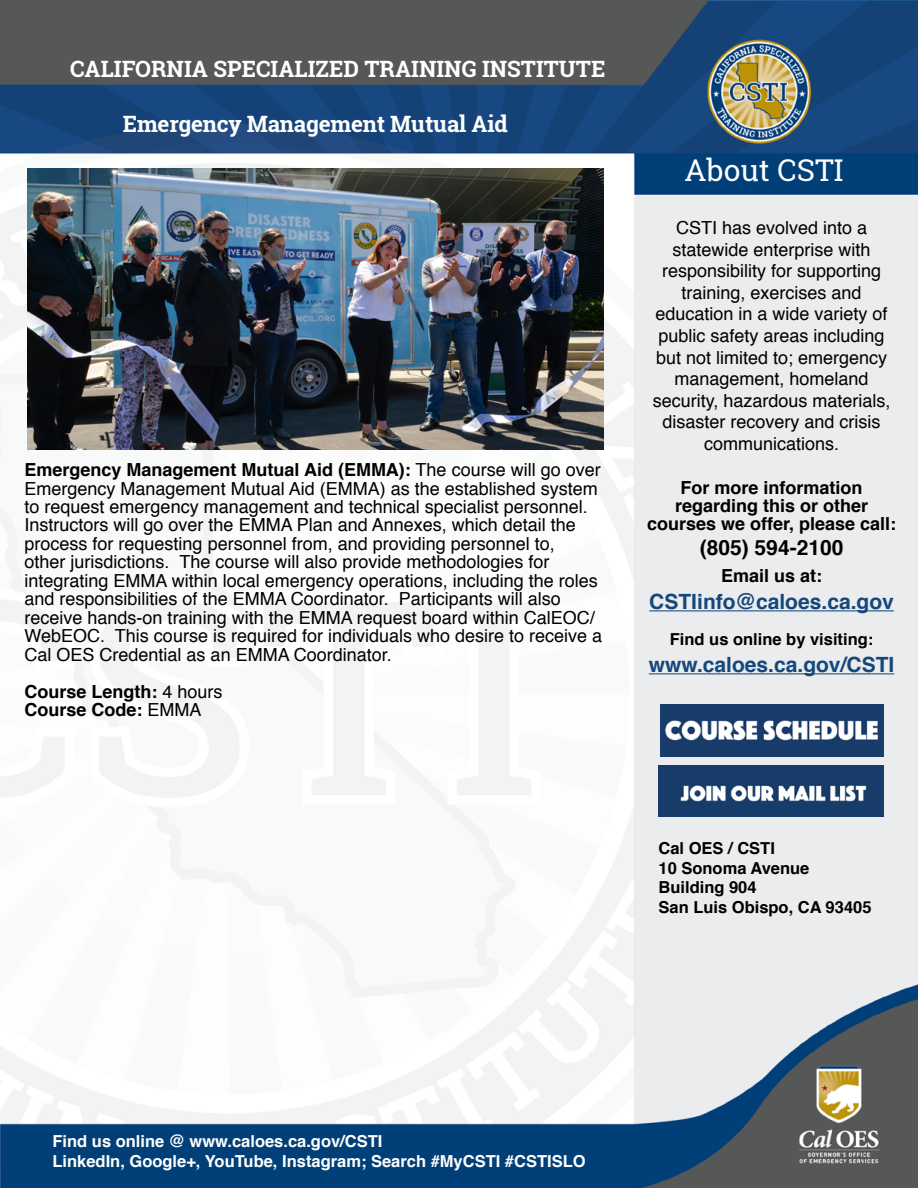
<style>
.page{position:relative;width:918px;height:1188px;background:#fff}
.page>*{position:absolute;margin:0;border:0;box-sizing:border-box;transform-origin:0 0}
.t1{font:30px "Roboto Slab";color:#fff}
.t2{font:700 22.5px "Roboto Slab";color:#fff}
.t3{font:700 21px "Helvetica";color:#15477c}
.t4{font:700 21px "Helvetica";color:#000}
.t5{font:18px/18.5px "Helvetica";color:#000}
.t6{font:700 18px "Helvetica";color:#000}
.t7{font:700 16.5px/19.8px "Helvetica";color:#fff}
.t8{font:700 16.5px "Helvetica";color:#000}
.s1{font-weight:700}
.s2{font-weight:400}
</style>
<div class="page">
<img style="left:0;top:0;width:918px;height:1188px">
<img style="left:27px;top:168px;width:577px;height:282px">
<hr style="left:649px;top:610px;width:245px;height:1px;background:#15477c">
<hr style="left:649px;top:673px;width:245px;height:1px;background:#15477c">
<img style="left:660px;top:705px;width:223px;height:51px">
<img style="left:658px;top:766px;width:225px;height:51px">
<p class="t2" style="left:70px;top:54px;width:537px">CALIFORNIA SPECIALIZED TRAINING INSTITUTE</p>
<p class="t2" style="left:123px;top:108px;width:386px">Emergency Management Mutual Aid</p>
<p class="t5" style="left:25px;top:461px;width:579px"><span class="s1">Emergency Management Mutual Aid (EMMA):</span> The course will go over Emergency Management Mutual Aid (EMMA) as the established system to request emergency management and technical specialist personnel.<br>Instructors will go over the EMMA Plan and Annexes, which detail the process for requesting personnel from, and providing personnel to,<br>other jurisdictions. The course will also provide methodologies for integrating EMMA within local emergency operations, including the roles and responsibilities of the EMMA Coordinator. Participants will also receive hands-on training with the EMMA request board within CalEOC/ WebEOC. This course is required for individuals who desire to receive a Cal OES Credential as an EMMA Coordinator.</p>
<p class="t6" style="left:25px;top:677px;width:200px">Course Length: <span class="s2">4 hours</span></p>
<p class="t6" style="left:25px;top:695px;width:179px">Course Code: <span class="s2">EMMA</span></p>
<p class="t1" style="left:685px;top:150px;width:160px">About CSTI</p>
<p class="t5" style="left:653px;top:217px;width:239px;line-height:21.6px;text-align:center">CSTI has evolved into a statewide enterprise with responsibility for supporting training, exercises and education in a wide variety of public safety areas including but not limited to; emergency management, homeland security, hazardous materials, disaster recovery and crisis communications.</p>
<p class="t6" style="left:681px;top:473px;width:184px">For more information</p>
<p class="t6" style="left:675px;top:491px;width:195px">regarding this or other</p>
<p class="t6" style="left:647px;top:509px;width:251px">courses we offer, please call:</p>
<p class="t4" style="left:700px;top:531px;width:145px">(805) 594-2100</p>
<p class="t6" style="left:721px;top:561px;width:103px">Email us at:</p>
<p class="t3" style="left:649px;top:585px;width:246px">CSTIinfo@caloes.ca.gov</p>
<p class="t8" style="left:670px;top:626px;width:205px">Find us online by visiting:</p>
<p class="t3" style="left:649px;top:648px;width:247px">www.caloes.ca.gov/CSTI</p>
<p class="t8" style="left:658px;top:835px;width:118px">Cal OES / CSTI</p>
<p class="t8" style="left:658px;top:855px;width:153px">10 Sonoma Avenue</p>
<p class="t8" style="left:658px;top:874px;width:100px">Building 904</p>
<p class="t8" style="left:658px;top:894px;width:215px">San Luis Obispo, CA 93405</p>
<p class="t7" style="left:52px;top:1132px;width:535px">Find us online @ www.caloes.ca.gov/CSTI<br>LinkedIn, Google+, YouTube, Instagram; Search #MyCSTI #CSTISLO</p>
</div>
